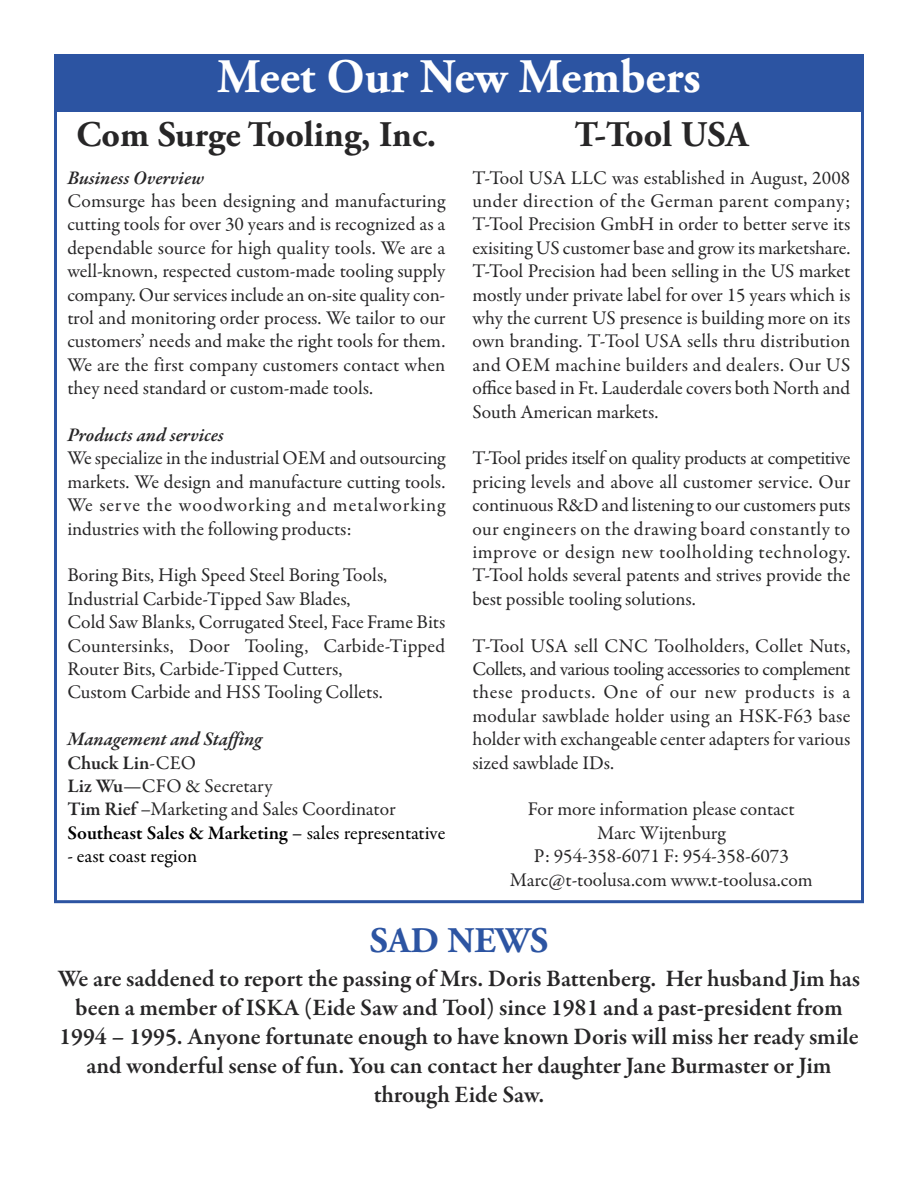
<style>
.page{position:relative;width:918px;height:1188px;background:#fff}
.page>*{position:absolute;margin:0;border:0;box-sizing:border-box;transform-origin:0 0}
.t1{font:700 48px "Adobe Garamond Pro";color:#fff}
.t2{font:700 36px "Adobe Garamond Pro";color:#272627}
.t3{font:700 36px "Adobe Garamond Pro";color:#2c54a2}
.t4{font:600 24px/28.8px "Garamond Premr Pro";letter-spacing:-.005em;color:#272627;text-align:center}
.t5{font:19.5px/23.4px "Garamond Premr Pro";color:#272627;text-align:justify}
.t6{font:italic 600 19.5px "Garamond Premr Pro";color:#272627}
.t7{font:19.5px "Garamond Premr Pro";color:#000}
.s1{font-weight:600;font-style:italic}
.s2{font-weight:600}
.s3{font-weight:600;color:#000}
.s4{color:#000}
</style>
<div class="page">
<div style="left:54px;top:54px;width:810px;height:58px;background:#2c54a2"></div>
<h1 class="t1" style="left:217px;top:57px;width:485px">Meet Our New Members</h1>
<h2 class="t2" style="left:77px;top:120px;width:361px">Com Surge Tooling, Inc.</h2>
<h2 class="t2" style="left:575px;top:120px;width:175px">T-Tool USA</h2>
<p class="t6" style="left:67px;top:170px;width:138px">Business Overview</p>
<p class="t5" style="left:67px;top:191px;width:380px">Comsurge has been designing and manufacturing cutting tools for over 30 years and is recognized as a dependable source for high quality tools. We are a well-known, respected custom-made tooling supply company. Our services include an on-site quality con&shy;trol and monitoring order process. We tailor to our customers’ needs and make the right tools for them.<br>We are the first company customers contact when they need standard or custom-made tools.</p>
<p class="t6" style="left:67px;top:427px;width:158px">Products and services</p>
<p class="t5" style="left:67px;top:448px;width:380px">We specialize in the industrial OEM and outsourcing markets. We design and manufacture cutting tools.<br>We serve the woodworking and metalworking industries with the following products:</p>
<p class="t5" style="left:67px;top:565px;width:380px;text-align:left">Boring Bits, High Speed Steel Boring Tools, Industrial Carbide-Tipped Saw Blades,<br>Cold Saw Blanks, Corrugated Steel, Face Frame Bits Countersinks, Door Tooling, Carbide-Tipped Router Bits, Carbide-Tipped Cutters,<br>Custom Carbide and HSS Tooling Collets.</p>
<p class="t5" style="left:67px;top:729px;width:379px;text-align:left"><span class="s1">Management and Staffing<br></span><span class="s2">Chuck Lin</span>-CEO<br><span class="s2">Liz Wu</span>—CFO &amp; Secretary<br><span class="s2">Tim Rief</span> –Marketing and Sales Coordinator<br><span class="s3">Southeast Sales &amp; Marketing</span> <span class="s4">– sales representative</span></p>
<p class="t7" style="left:67px;top:848px;width:132px">- east coast region</p>
<p class="t5" style="left:472px;top:167px;width:380px">T-Tool USA LLC was established in August, 2008 under direction of the German parent company; T-Tool Precision GmbH in order to better serve its exisiting US customer base and grow its marketshare.<br>T-Tool Precision had been selling in the US market mostly under private label for over 15 years which is why the current US presence is building more on its own branding. T-Tool USA sells thru distribution and OEM machine builders and dealers. Our US office based in Ft. Lauderdale covers both North and South American markets.</p>
<p class="t5" style="left:472px;top:448px;width:380px">T-Tool prides itself on quality products at competitive pricing levels and above all customer service. Our continuous R&amp;D and listening to our customers puts our engineers on the drawing board constantly to improve or design new toolholding technology.<br>T-Tool holds several patents and strives provide the best possible tooling solutions.</p>
<p class="t5" style="left:472px;top:635px;width:380px">T-Tool USA sell CNC Toolholders, Collet Nuts, Collets, and various tooling accessories to complement these products. One of our new products is a modular sawblade holder using an HSK-F63 base holder with exchangeable center adapters for various sized sawblade IDs.</p>
<p class="t5" style="left:510px;top:799px;width:304px;text-align:center">For more information please contact<br>Marc Wijtenburg<br>P: 954-358-6071 F: 954-358-6073<br>Marc@t-toolusa.com www.t-toolusa.com</p>
<h2 class="t3" style="left:370px;top:926px;width:180px">SAD NEWS</h2>
<p class="t4" style="left:58px;top:967px;width:804px">We are saddened to report the passing of Mrs. Doris Battenberg. Her husband Jim has been a member of ISKA (Eide Saw and Tool) since 1981 and a past-president from 1994 – 1995. Anyone fortunate enough to have known Doris will miss her ready smile and wonderful sense of fun. You can contact her daughter Jane Burmaster or Jim through Eide Saw.</p>
</div>
